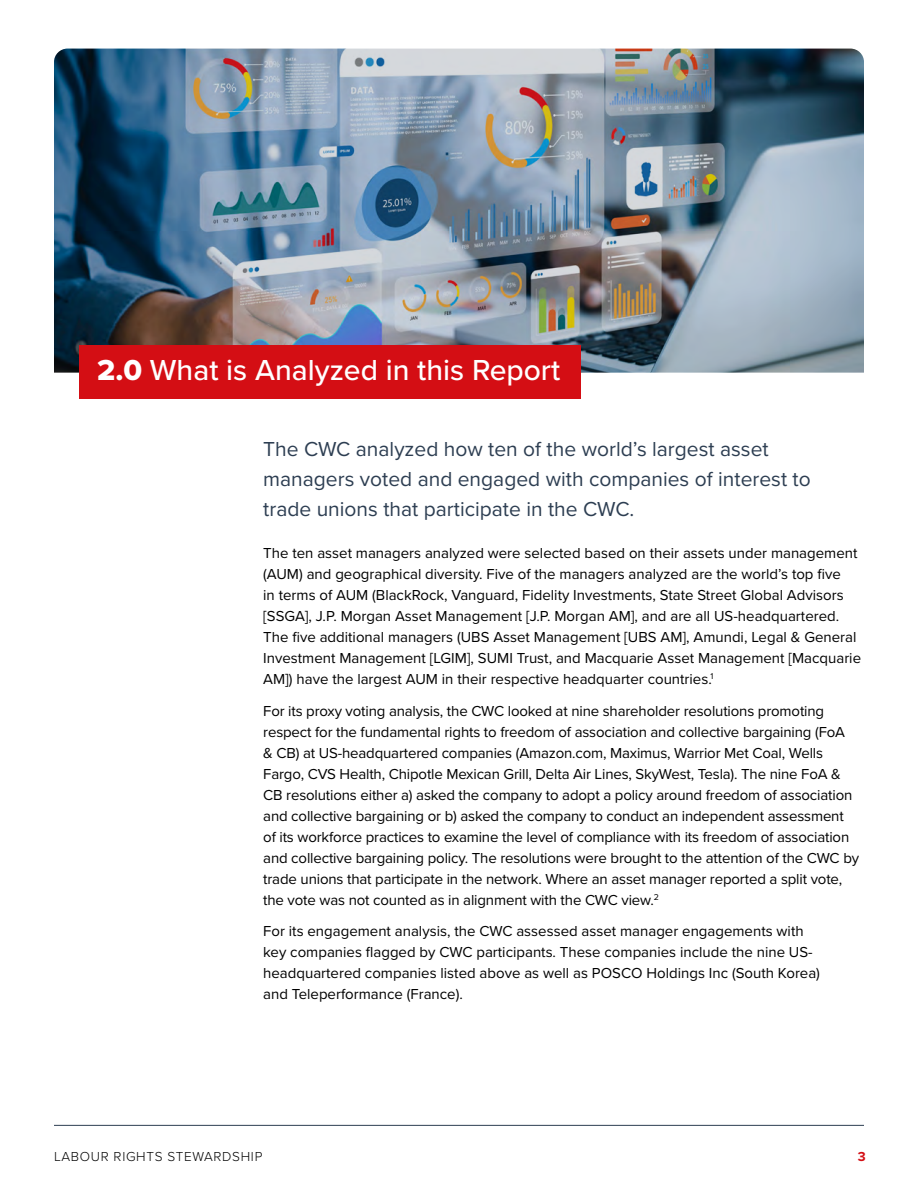
<style>
.page{position:relative;width:918px;height:1188px;background:#fff}
.page>*{position:absolute;margin:0;border:0;box-sizing:border-box;transform-origin:0 0}
.Endnote_text{font:500 30px "Proxima Nova";color:#fff}
.t1{font:21px/30px "Proxima Nova";color:#2d3e52}
.body_copy{font:15px/21px "Proxima Nova";letter-spacing:-.01em;color:#000}
.t2{font:300 13.5px "Proxima Nova";letter-spacing:.05em;color:#000}
.t3{font:700 13.5px "Proxima Nova";color:#d40e14}
.s1{font-family:"Proxima Nova Extrabld";font-weight:400}
</style>
<div class="page">
<hr style="left:54px;top:1125px;width:810px;height:1px;background:#2d3e52">
<img style="left:54px;top:49px;width:810px;height:324px">
<div style="left:79px;top:345px;width:501px;height:54px;background:#d40e14"></div>
<p class="Endnote_text" style="left:97px;top:348px;width:465px"><span class="s1">2.0</span> What is Analyzed in this Report</p>
<p class="t1" style="left:263px;top:433px;width:549px">The CWC analyzed how ten of the world’s largest asset managers voted and engaged with companies of interest to trade unions that participate in the CWC.</p>
<p class="body_copy" style="left:263px;top:542px;width:599px">The ten asset managers analyzed were selected based on their assets under management (AUM) and geographical diversity. Five of the managers analyzed are the world’s top five<br>in terms of AUM (BlackRock, Vanguard, Fidelity Investments, State Street Global Advisors [SSGA], J.P. Morgan Asset Management [J.P. Morgan AM], and are all US-headquartered.<br>The five additional managers (UBS Asset Management [UBS AM], Amundi, Legal &amp; General Investment Management [LGIM], SUMI Trust, and Macquarie Asset Management [Macquarie AM]) have the largest AUM in their respective headquarter countries.<sup>1</sup></p>
<p class="body_copy" style="left:263px;top:700px;width:597px">For its proxy voting analysis, the CWC looked at nine shareholder resolutions promoting respect for the fundamental rights to freedom of association and collective bargaining (FoA<br>&amp; CB) at US-headquartered companies (Amazon.com, Maximus, Warrior Met Coal, Wells Fargo, CVS Health, Chipotle Mexican Grill, Delta Air Lines, SkyWest, Tesla). The nine FoA &amp; CB resolutions either a) asked the company to adopt a policy around freedom of association and collective bargaining or b) asked the company to conduct an independent assessment of its workforce practices to examine the level of compliance with its freedom of association and collective bargaining policy. The resolutions were brought to the attention of the CWC by trade unions that participate in the network. Where an asset manager reported a split vote, the vote was not counted as in alignment with the CWC view.<sup>2</sup></p>
<p class="body_copy" style="left:263px;top:920px;width:558px">For its engagement analysis, the CWC assessed asset manager engagements with key companies flagged by CWC participants. These companies include the nine US&shy;headquartered companies listed above as well as POSCO Holdings Inc (South Korea) and Teleperformance (France).</p>
<p class="t2" style="left:54px;top:1146px;width:210px">LABOUR RIGHTS STEWARDSHIP</p>
<p class="t3" style="left:858px;top:1146px;width:9px">3</p>
</div>
